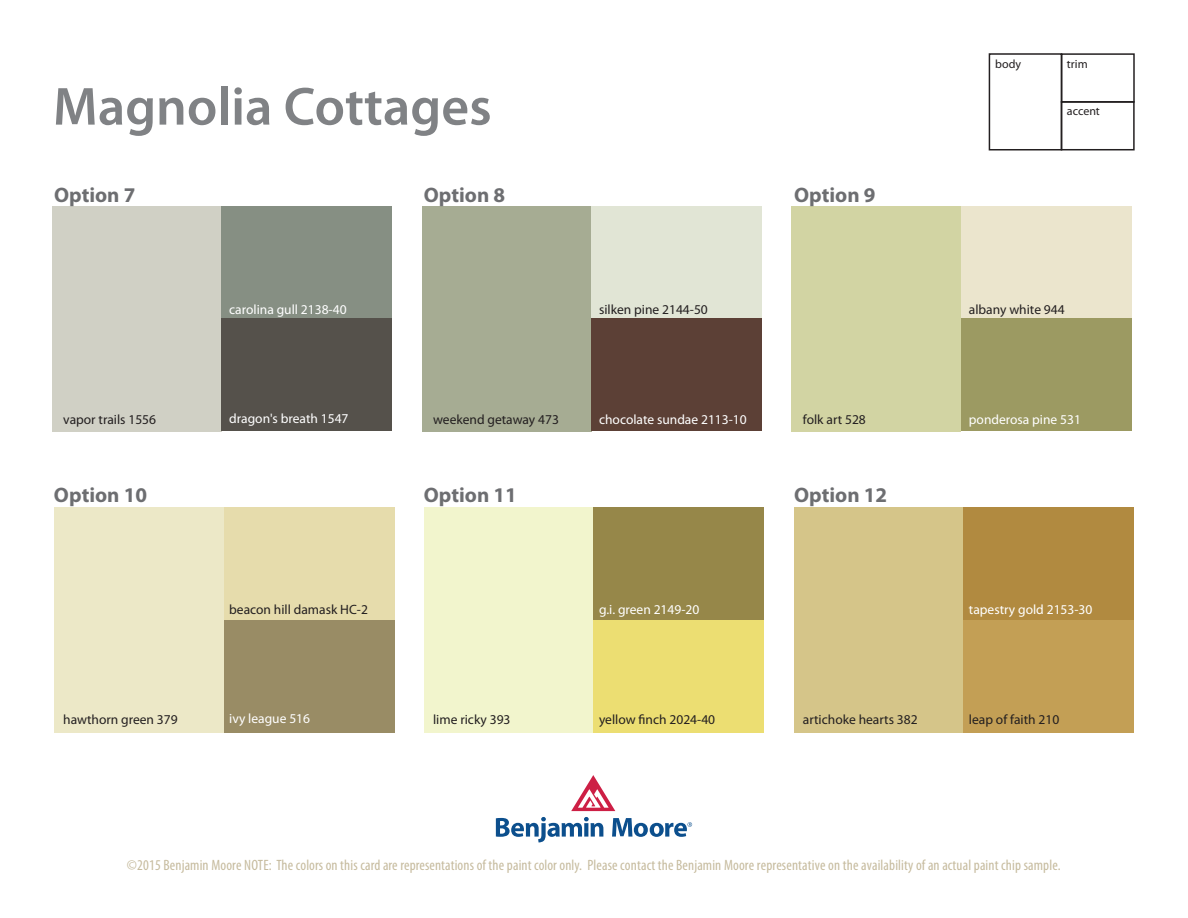
<style>
.page{position:relative;width:1188px;height:918px;background:#fff}
.page>*{position:absolute;margin:0;border:0;box-sizing:border-box;transform-origin:0 0}
.t1{font:600 54px "Myriad Pro";color:#808285}
.t2{font:700 21px "Myriad Pro";color:#6d6e71}
.t3{font:condensed 15px "Myriad Pro";letter-spacing:.01em;color:#c6bb9e}
.t4{font:13.5px "Myriad Pro";color:#231f20}
.t5{font:13.5px "Myriad Pro";color:#fff}
.t6{font:12px "Myriad Pro";color:#231f20}
</style>
<div class="page">
<svg style="left:496px;top:775px;width:196px;height:67px"></svg>
<div style="left:52px;top:206px;width:170px;height:225px;background:#d0d0c5"></div>
<div style="left:221px;top:206px;width:171px;height:112px;background:#868f83"></div>
<div style="left:221px;top:318px;width:171px;height:113px;background:#55514b"></div>
<div style="left:422px;top:206px;width:169px;height:225px;background:#a6ac93"></div>
<div style="left:591px;top:206px;width:171px;height:112px;background:#e1e5d5"></div>
<div style="left:591px;top:318px;width:171px;height:113px;background:#5c4036"></div>
<div style="left:791px;top:206px;width:170px;height:225px;background:#d2d4a3"></div>
<div style="left:961px;top:206px;width:171px;height:113px;background:#ebe5cd"></div>
<div style="left:961px;top:318px;width:171px;height:113px;background:#9c9a62"></div>
<div style="left:54px;top:508px;width:170px;height:225px;background:#ece8c7"></div>
<div style="left:224px;top:508px;width:170px;height:112px;background:#e6dcac"></div>
<div style="left:224px;top:620px;width:170px;height:113px;background:#998c65"></div>
<div style="left:424px;top:508px;width:170px;height:225px;background:#f2f5cd"></div>
<div style="left:594px;top:508px;width:170px;height:112px;background:#968749"></div>
<div style="left:594px;top:620px;width:170px;height:113px;background:#ecde72"></div>
<div style="left:794px;top:508px;width:170px;height:225px;background:#d5c589"></div>
<div style="left:963px;top:508px;width:171px;height:112px;background:#b18a40"></div>
<div style="left:963px;top:620px;width:171px;height:113px;background:#c39f55"></div>
<div style="left:989px;top:53px;width:73px;height:97px;border:2px solid #231f20"></div>
<div style="left:1061px;top:53px;width:74px;height:50px;border:2px solid #231f20"></div>
<div style="left:1061px;top:101px;width:74px;height:49px;border:2px solid #231f20"></div>
<h1 class="t1" style="left:53px;top:72px;width:440px">Magnolia Cottages</h1>
<h2 class="t2" style="left:54px;top:182px;width:83px">Option 7</h2>
<h2 class="t2" style="left:424px;top:182px;width:83px">Option 8</h2>
<h2 class="t2" style="left:794px;top:182px;width:83px">Option 9</h2>
<p class="t5" style="left:229px;top:302px;width:119px">carolina gull 2138-40</p>
<p class="t4" style="left:599px;top:302px;width:110px">silken pine 2144-50</p>
<p class="t6" style="left:995px;top:57px;width:27px">body</p>
<p class="t6" style="left:1067px;top:57px;width:22px">trim</p>
<p class="t6" style="left:1067px;top:105px;width:34px">accent</p>
<p class="t4" style="left:969px;top:302px;width:97px">albany white 944</p>
<p class="t4" style="left:63px;top:412px;width:94px">vapor trails 1556</p>
<p class="t5" style="left:229px;top:411px;width:121px">dragon's breath 1547</p>
<p class="t4" style="left:433px;top:412px;width:127px">weekend getaway 473</p>
<p class="t5" style="left:599px;top:412px;width:149px">chocolate sundae 2113-10</p>
<p class="t4" style="left:803px;top:412px;width:64px">folk art 528</p>
<p class="t5" style="left:969px;top:412px;width:114px">ponderosa pine 531</p>
<h2 class="t2" style="left:54px;top:482px;width:95px">Option 10</h2>
<h2 class="t2" style="left:424px;top:482px;width:95px">Option 11</h2>
<h2 class="t2" style="left:794px;top:482px;width:95px">Option 12</h2>
<p class="t4" style="left:229px;top:602px;width:140px">beacon hill damask HC-2</p>
<p class="t5" style="left:599px;top:602px;width:102px">g.i. green 2149-20</p>
<p class="t5" style="left:969px;top:602px;width:125px">tapestry gold 2153-30</p>
<p class="t4" style="left:63px;top:712px;width:116px">hawthorn green 379</p>
<p class="t5" style="left:229px;top:711px;width:82px">ivy league 516</p>
<p class="t4" style="left:433px;top:712px;width:79px">lime ricky 393</p>
<p class="t4" style="left:599px;top:712px;width:118px">yellow finch 2024-40</p>
<p class="t4" style="left:803px;top:712px;width:116px">artichoke hearts 382</p>
<p class="t4" style="left:969px;top:712px;width:92px">leap of faith 210</p>
<p class="t3" style="left:127px;top:856px;width:935px">©2015 Benjamin Moore NOTE: The colors on this card are representations of the paint color only. Please contact the Benjamin Moore representative on the availability of an actual paint chip sample.</p>
</div>
